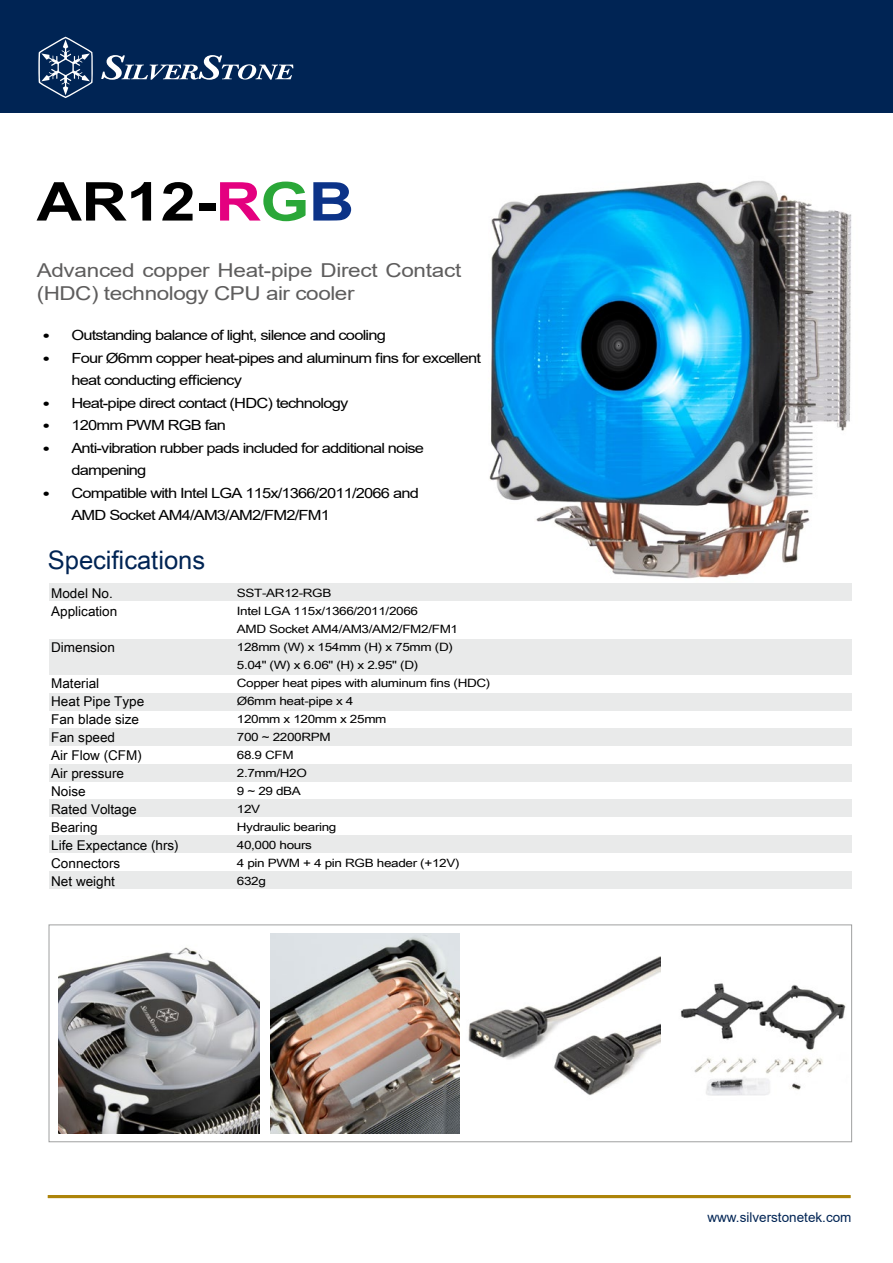
<style>
.page{position:relative;width:893px;height:1263px;background:#fff}
.page>*{position:absolute;margin:0;border:0;box-sizing:border-box;transform-origin:0 0}
.t1{font:700 53.55px "Arial";letter-spacing:-.01em;color:#000;scale:1.18 1}
.t2{font:25.5px "Arial Unicode MS";color:#002454}
.t3{font:19.2px/22.5px "Arial";letter-spacing:-.015em;color:#5e5d5d;scale:1.18 1}
.t4{font:700 15.3px/22.5px "Arial";color:#000;scale:1.18 1}
.t5{font:14.1px/22.5px "Arial";letter-spacing:-.05em;color:#000;scale:1.18 1}
.t6{font:13.5px/18px "Arial Unicode MS";color:#000}
.t7{font:13.5px "Arial";color:#002454}
.t8{font:11.55px/18px "Arial Unicode MS";letter-spacing:-.025em;color:#000;scale:1.18 1}
.s1{color:#e4007f}
.s2{color:#2aa738}
.s3{color:#0c3388}
</style>
<div class="page">
<img style="left:489px;top:181px;width:363px;height:398px">
<img style="left:270px;top:933px;width:190px;height:201px">
<img style="left:58px;top:947px;width:201px;height:187px">
<img style="left:468px;top:956px;width:193px;height:139px">
<img style="left:680px;top:983px;width:166px;height:113px">
<div style="left:49px;top:925px;width:803px;height:217px;border:1px solid #9fa0a0"></div>
<div style="left:0;top:0;width:893px;height:112px;background:#002454"></div>
<svg style="left:38px;top:37px;width:55px;height:61px"></svg>
<svg style="left:101px;top:55px;width:192px;height:25px"></svg>
<hr style="left:48px;top:1195px;width:802px;height:3px;background:#ad840a">
<div style="left:49px;top:583px;width:803px;height:18px;background:#e9eaea"></div>
<div style="left:49px;top:639px;width:803px;height:36px;background:#e9eaea"></div>
<div style="left:49px;top:693px;width:803px;height:17px;background:#e9eaea"></div>
<div style="left:49px;top:728px;width:803px;height:18px;background:#e9eaea"></div>
<div style="left:49px;top:764px;width:803px;height:17px;background:#e9eaea"></div>
<div style="left:49px;top:799px;width:803px;height:18px;background:#e9eaea"></div>
<div style="left:49px;top:835px;width:803px;height:17px;background:#e9eaea"></div>
<div style="left:49px;top:871px;width:803px;height:18px;background:#e9eaea"></div>
<h1 class="t1" style="left:37px;top:164px;width:271px">AR12-<span class="s1">R</span><span class="s2">G</span><span class="s3">B</span></h1>
<h3 class="t3" style="left:37px;top:259px;width:361px">Advanced copper Heat-pipe Direct Contact (HDC) technology CPU air cooler</h3>
<p class="t4" style="left:43px;top:325px;width:7px">• •</p>
<p class="t4" style="left:43px;top:392px;width:7px;text-align:justify">• • •</p>
<p class="t4" style="left:43px;top:482px;width:7px">•</p>
<p class="t5" style="left:71px;top:324px;width:349px">Outstanding balance of light, silence and cooling<br>Four Ø6mm copper heat-pipes and aluminum fins for excellent heat conducting efficiency<br>Heat-pipe direct contact (HDC) technology<br>120mm PWM RGB fan<br>Anti-vibration rubber pads included for additional noise dampening<br>Compatible with Intel LGA 115x/1366/2011/2066 and<br>AMD Socket AM4/AM3/AM2/FM2/FM1</p>
<h2 class="t2" style="left:48px;top:541px;width:159px">Specifications</h2>
<p class="t6" style="left:51px;top:583px;width:68px">Model No.<br>Application</p>
<p class="t6" style="left:51px;top:637px;width:65px">Dimension</p>
<p class="t6" style="left:51px;top:673px;width:129px">Material<br>Heat Pipe Type<br>Fan blade size<br>Fan speed<br>Air Flow (CFM)<br>Air pressure<br>Noise<br>Rated Voltage<br>Bearing<br>Life Expectance (hrs)<br>Connectors<br>Net weight</p>
<p class="t8" style="left:237px;top:583px;width:216px">SST-AR12-RGB<br>Intel LGA 115x/1366/2011/2066<br>AMD Socket AM4/AM3/AM2/FM2/FM1<br>128mm (W) x 154mm (H) x 75mm (D)<br>5.04" (W) x 6.06" (H) x 2.95" (D)<br>Copper heat pipes with aluminum fins (HDC)<br>Ø6mm heat-pipe x 4<br>120mm x 120mm x 25mm<br>700 ~ 2200RPM<br>68.9 CFM<br>2.7mm/H2O<br>9 ~ 29 dBA<br>12V<br>Hydraulic bearing<br>40,000 hours<br>4 pin PWM + 4 pin RGB header (+12V)<br>632g</p>
<p class="t7" style="left:707px;top:1208px;width:146px">www.silverstonetek.com</p>
</div>
